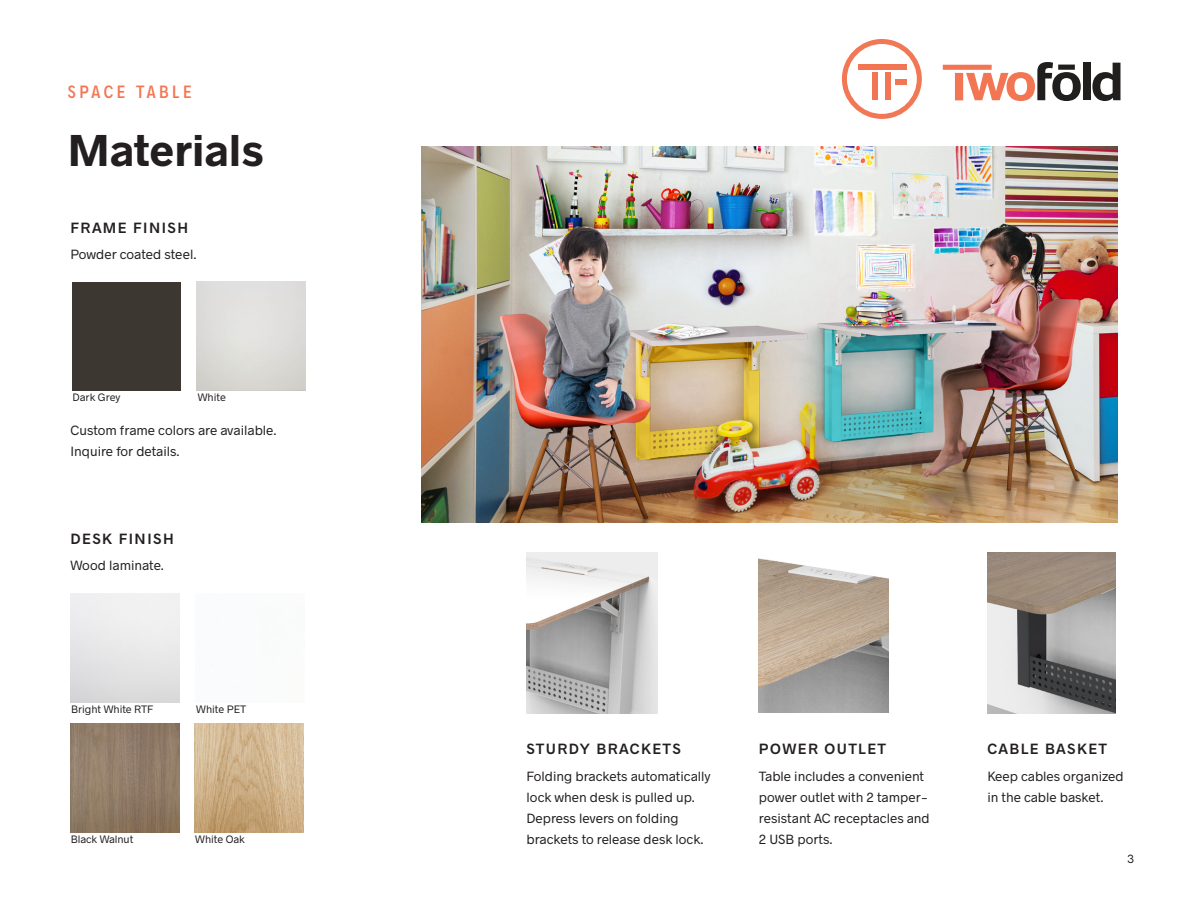
<style>
.page{position:relative;width:1188px;height:918px;background:#fff}
.page>*{position:absolute;margin:0;border:0;box-sizing:border-box;transform-origin:0 0}
.t1{font:700 45px "Radnika";color:#231f20}
.Page_Section_Styling{font:500 condensed 18px "Radnika";letter-spacing:.19em;color:#f37653}
.t2{font:600 15px "Radnika";letter-spacing:.1em;color:#231f20}
.Body_Small{font:13.5px/21px "Radnika";color:#231f20}
.t3{font:12px "Radnika";color:#231f20}
.t4{font:10.8px "Radnika";color:#231f20}
</style>
<div class="page">
<div style="left:1083px;top:63px;width:8px;height:37px;background:#211e1e"></div>
<svg style="left:1092px;top:63px;width:28px;height:38px"></svg>
<svg style="left:943px;top:62px;width:138px;height:39px"></svg>
<svg style="left:842px;top:39px;width:80px;height:80px"></svg>
<img style="left:759px;top:558px;width:129px;height:155px">
<img style="left:987px;top:552px;width:129px;height:162px">
<img style="left:526px;top:552px;width:131px;height:162px">
<div style="left:72px;top:282px;width:109px;height:109px;background:#3c3731"></div>
<img style="left:422px;top:146px;width:695px;height:377px">
<img style="left:195px;top:724px;width:108px;height:109px">
<img style="left:70px;top:724px;width:109px;height:109px">
<p class="Page_Section_Styling" style="left:68px;top:79px;width:125px">SPACE TABLE</p>
<p class="t1" style="left:68px;top:119px;width:197px">Materials</p>
<p class="t2" style="left:70px;top:217px;width:119px">FRAME FINISH</p>
<p class="Body_Small" style="left:70px;top:243px;width:127px">Powder coated steel.</p>
<p class="t4" style="left:73px;top:390px;width:49px">Dark Grey</p>
<p class="t4" style="left:198px;top:390px;width:30px">White</p>
<p class="Body_Small" style="left:70px;top:419px;width:208px">Custom frame colors are available.<br>Inquire for details.</p>
<p class="t2" style="left:70px;top:528px;width:105px">DESK FINISH</p>
<p class="Body_Small" style="left:70px;top:555px;width:95px">Wood laminate.</p>
<p class="t4" style="left:71px;top:702px;width:84px">Bright White RTF</p>
<p class="t4" style="left:196px;top:702px;width:51px">White PET</p>
<p class="t4" style="left:71px;top:832px;width:64px">Black Walnut</p>
<p class="t4" style="left:195px;top:832px;width:51px">White Oak</p>
<p class="t2" style="left:526px;top:739px;width:156px">STURDY BRACKETS</p>
<p class="Body_Small" style="left:526px;top:765px;width:186px">Folding brackets automatically lock when desk is pulled up.<br>Depress levers on folding brackets to release desk lock.</p>
<p class="t2" style="left:759px;top:739px;width:129px">POWER OUTLET</p>
<p class="Body_Small" style="left:759px;top:765px;width:172px">Table includes a convenient power outlet with 2 tamper&shy;resistant AC receptacles and<br>2 USB ports.</p>
<p class="t2" style="left:987px;top:739px;width:121px">CABLE BASKET</p>
<p class="Body_Small" style="left:987px;top:765px;width:138px">Keep cables organized in the cable basket.</p>
<p class="t3" style="left:1127px;top:851px;width:8px">3</p>
</div>
